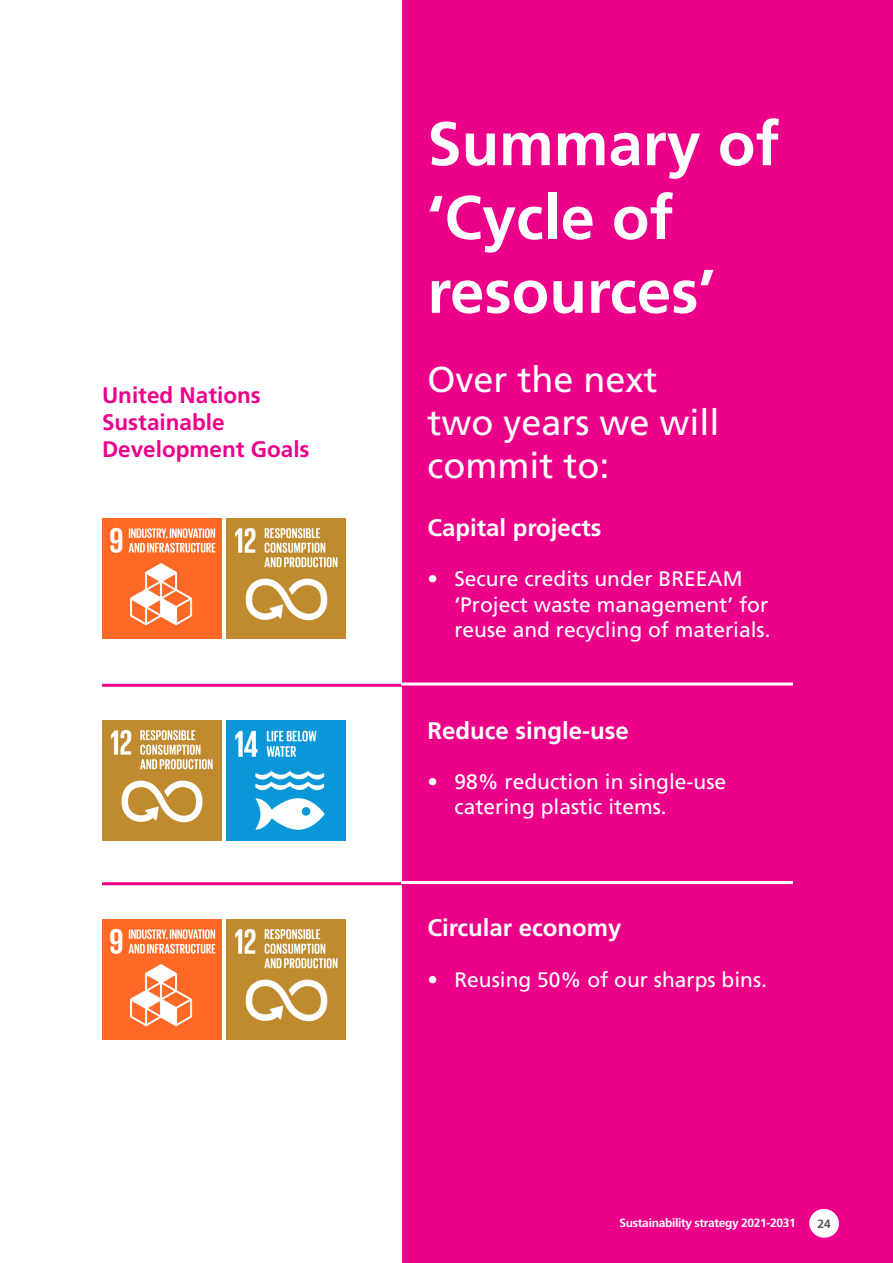
<style>
.page{position:relative;width:893px;height:1263px;background:#fff}
.page>*{position:absolute;margin:0;border:0;box-sizing:border-box;transform-origin:0 0}
.t1{font:700 61.5px/73.8px "Frutiger LT Std";color:#fff}
.t2{font:36px/43.2px "Frutiger LT Std";color:#fff}
.t3{font:700 24px "Frutiger LT Std";color:#fff}
.t4{font:700 22.5px/27px "Frutiger LT Std";color:#ec008a}
.t5{font:21px/25.2px "Frutiger LT Std";color:#fff}
.Section_Doc_title{font:700 12px "Frutiger LT Std";letter-spacing:-.025em;color:#fff}
.Pagination{font:700 12px "Frutiger LT Std";color:#57585a}
</style>
<div class="page">
<div style="left:402px;top:0;width:491px;height:1263px;background:#ec008a"></div>
<hr style="left:102px;top:882px;width:301px;height:3px;background:#ec008a">
<hr style="left:401px;top:881px;width:392px;height:3px;background:#fff">
<svg style="left:808px;top:1207px;width:32px;height:32px"></svg>
<hr style="left:102px;top:684px;width:301px;height:3px;background:#ec008a">
<hr style="left:401px;top:682px;width:392px;height:3px;background:#fff">
<img style="left:102px;top:519px;width:119px;height:120px">
<img style="left:226px;top:720px;width:119px;height:120px">
<img style="left:226px;top:519px;width:119px;height:120px">
<img style="left:102px;top:720px;width:119px;height:120px">
<img style="left:102px;top:919px;width:120px;height:120px">
<img style="left:227px;top:919px;width:119px;height:120px">
<p class="t4" style="left:102px;top:382px;width:160px">United Nations<br>Sustainable</p>
<p class="t4" style="left:102px;top:436px;width:209px">Development Goals</p>
<p class="t1" style="left:427px;top:107px;width:354px">Summary of</p>
<p class="t1" style="left:427px;top:181px;width:290px">‘Cycle of resources’</p>
<p class="t2" style="left:427px;top:358px;width:294px">Over the next two years we will commit to:</p>
<p class="t3" style="left:427px;top:514px;width:176px">Capital projects</p>
<p class="t5" style="left:454px;top:567px;width:318px;text-indent:-27px">• Secure credits under BREEAM ‘Project waste management’ for reuse and recycling of materials.</p>
<p class="t3" style="left:427px;top:716px;width:203px">Reduce single-use</p>
<p class="t5" style="left:454px;top:769px;width:273px;text-indent:-27px">• 98% reduction in single-use catering plastic items.</p>
<p class="t3" style="left:427px;top:914px;width:196px">Circular economy</p>
<p class="t5" style="left:427px;top:967px;width:341px">• Reusing 50% of our sharps bins.</p>
<p class="Section_Doc_title" style="left:619px;top:1216px;width:178px">Sustainability strategy 2021-2031</p>
<p class="Pagination" style="left:817px;top:1216px;width:15px">24</p>
</div>
